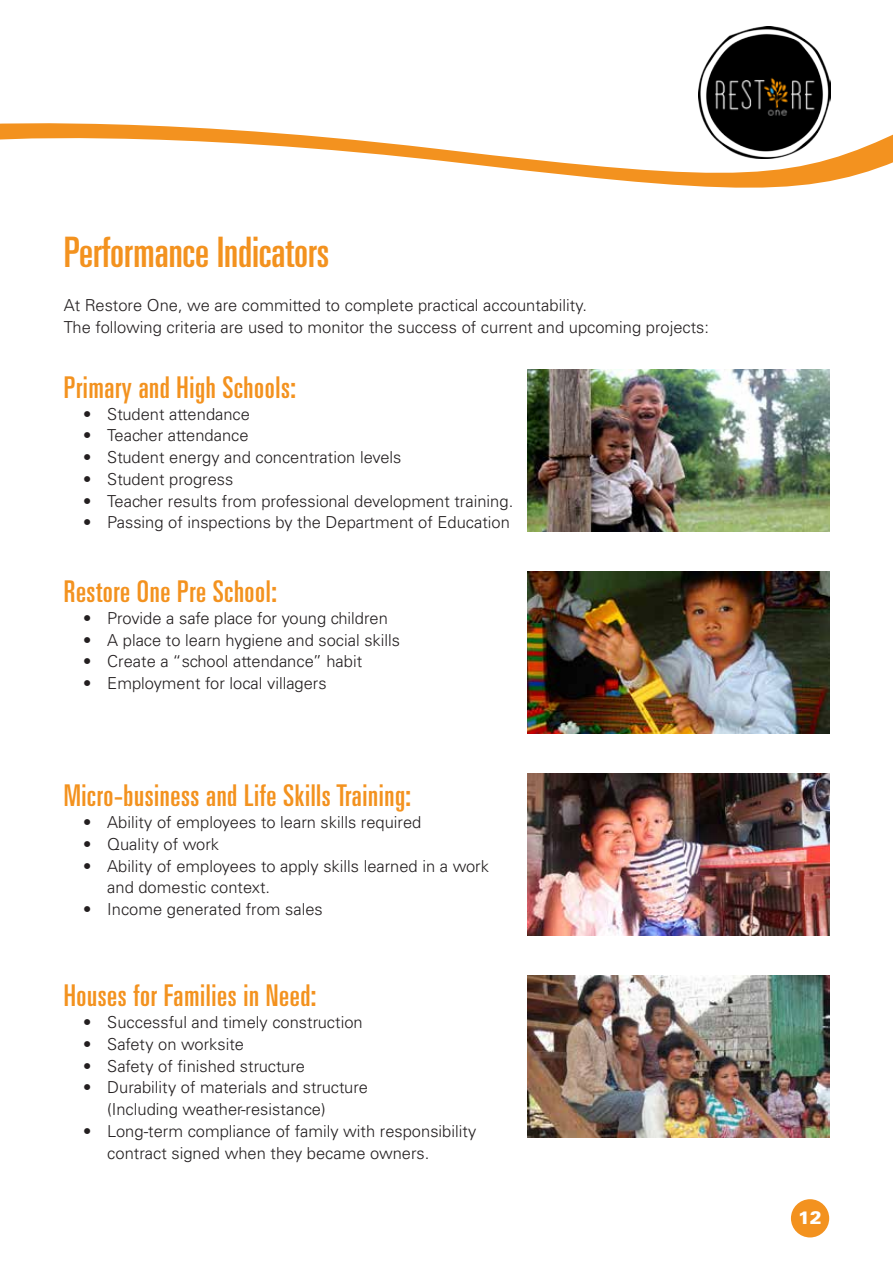
<style>
.page{position:relative;width:893px;height:1263px;background:#fff}
.page>*{position:absolute;margin:0;border:0;box-sizing:border-box;transform-origin:0 0}
.t1{font:ultra-condensed 42px "Univers";color:#f3921f}
.t2{font:ultra-condensed 30px "Univers";letter-spacing:.02em;color:#f3921f}
.t3{font:900 18px "Univers";color:#fff}
.t4{font:300 16.5px/21.8px "Univers";color:#231f20}
</style>
<div class="page">
<svg style="left:0;top:123px;width:893px;height:62px"></svg>
<svg style="left:694px;top:123px;width:140px;height:35px"></svg>
<img style="left:698px;top:26px;width:133px;height:133px">
<div style="left:791px;top:1199px;width:38px;height:38px;background:#f3921f;border-radius:50%"></div>
<img style="left:527px;top:370px;width:302px;height:161px">
<img style="left:527px;top:774px;width:302px;height:161px">
<img style="left:527px;top:572px;width:302px;height:161px">
<img style="left:527px;top:976px;width:302px;height:161px">
<h1 class="t1" style="left:64px;top:228px;width:267px">Performance Indicators</h1>
<p class="t4" style="left:64px;top:294px;width:647px">At Restore One, we are committed to complete practical accountability.<br>The following criteria are used to monitor the success of current and upcoming projects:</p>
<h2 class="t2" style="left:64px;top:370px;width:234px">Primary and High Schools:</h2>
<p class="t4" style="left:83px;top:403px;width:168px">• Student attendance</p>
<p class="t4" style="left:83px;top:425px;width:167px">• Teacher attendance</p>
<p class="t4" style="left:83px;top:446px;width:320px">• Student energy and concentration levels</p>
<p class="t4" style="left:83px;top:468px;width:152px">• Student progress</p>
<p class="t4" style="left:83px;top:490px;width:432px">• Teacher results from professional development training.</p>
<p class="t4" style="left:83px;top:512px;width:428px">• Passing of inspections by the Department of Education</p>
<h2 class="t2" style="left:64px;top:574px;width:215px">Restore One Pre School:</h2>
<p class="t4" style="left:83px;top:607px;width:306px">• Provide a safe place for young children</p>
<p class="t4" style="left:83px;top:629px;width:318px">• A place to learn hygiene and social skills</p>
<p class="t4" style="left:83px;top:651px;width:280px">• Create a “school attendance” habit</p>
<p class="t4" style="left:83px;top:672px;width:245px">• Employment for local villagers</p>
<h2 class="t2" style="left:64px;top:779px;width:349px">Micro-business and Life Skills Training:</h2>
<p class="t4" style="left:83px;top:811px;width:340px">• Ability of employees to learn skills required</p>
<p class="t4" style="left:83px;top:833px;width:137px">• Quality of work</p>
<p class="t4" style="left:107px;top:855px;width:383px;text-indent:-24px">• Ability of employees to apply skills learned in a work and domestic context.</p>
<p class="t4" style="left:83px;top:898px;width:241px">• Income generated from sales</p>
<h2 class="t2" style="left:64px;top:979px;width:254px">Houses for Families in Need:</h2>
<p class="t4" style="left:83px;top:1011px;width:281px">• Successful and timely construction</p>
<p class="t4" style="left:83px;top:1033px;width:162px">• Safety on worksite</p>
<p class="t4" style="left:83px;top:1055px;width:223px">• Safety of finished structure</p>
<p class="t4" style="left:107px;top:1077px;width:262px;text-indent:-24px">• Durability of materials and structure (Including weather-resistance)</p>
<p class="t4" style="left:107px;top:1120px;width:371px;text-indent:-24px">• Long-term compliance of family with responsibility contract signed when they became owners.</p>
<p class="t3" style="left:798px;top:1206px;width:25px">12</p>
</div>
